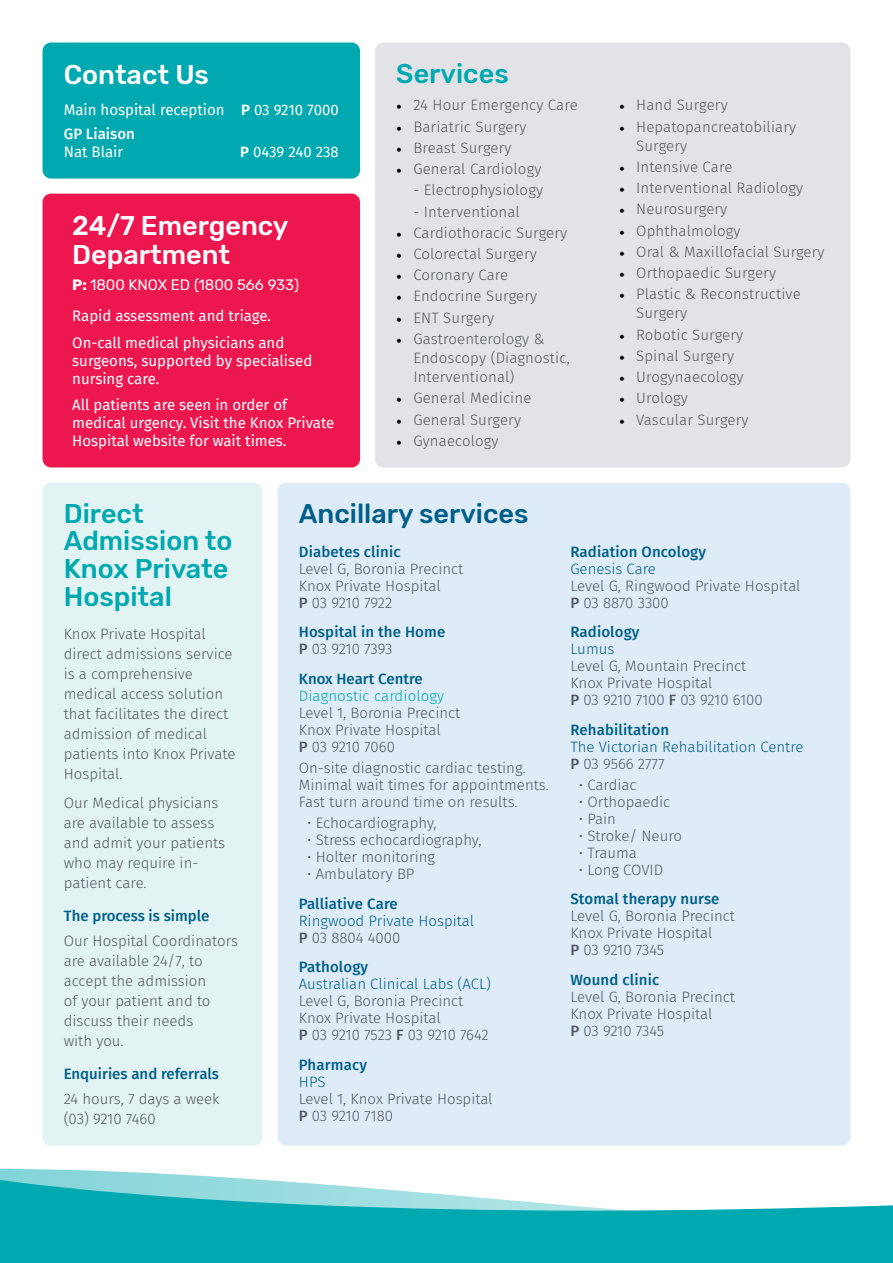
<style>
.page{position:relative;width:893px;height:1263px;background:#fff}
.page>*{position:absolute;margin:0;border:0;box-sizing:border-box;transform-origin:0 0}
.t1{font:500 27px/27.6px "Rubik";color:#00a8b0}
.t2{font:500 27px/28.5px "Rubik";color:#fff}
.t3{font:500 27px "Rubik";color:#005f89}
.t4{font:300 15px/20.1px "Fira Sans";color:#53595f}
.t5{font:15px/18px "Fira Sans";color:#fff}
.t6{font:500 15px/17px "Fira Sans";letter-spacing:.01em;color:#005f89}
.t7{font:300 15px/17px "Fira Sans";color:#005f89}
.t8{font:15px "Rubik";color:#fff}
.t9{font:300 15px "Fira Sans";letter-spacing:.01em;color:#00a8b0}
.s1{font-weight:600}
.s2{font-weight:500}
.s3{font-weight:700}
.s4{font-family:"Minion Pro";font-weight:400;color:#000}
.s5{color:#53595f}
.s6{font-weight:300;color:#53595f}
.s7{font-weight:500;color:#53595f}
</style>
<div class="page">
<svg style="left:0;top:1168px;width:219px;height:9px"></svg>
<svg style="left:0;top:1177px;width:893px;height:86px;fill:#00a8b0"></svg>
<div style="left:375px;top:43px;width:475px;height:424px;background:#e2e3e7;border-radius:9px"></div>
<div style="left:43px;top:43px;width:317px;height:136px;background:#00a8b0;border-radius:9px"></div>
<div style="left:43px;top:483px;width:220px;height:663px;background:#e2f3f3;border-radius:9px"></div>
<div style="left:278px;top:483px;width:572px;height:663px;background:#deecf8;border-radius:9px"></div>
<div style="left:43px;top:194px;width:317px;height:273px;background:#ed174f;border-radius:9px"></div>
<h1 class="t2" style="left:64px;top:61px;width:147px">Contact Us</h1>
<p class="t5" style="left:64px;top:97px;width:276px;line-height:24.3px">Main hospital reception <span class="s1">P</span> 03 9210 7000<br><span class="s2">GP Liaison</span></p>
<p class="t5" style="left:64px;top:143px;width:61px">Nat Blair</p>
<p class="t5" style="left:240px;top:143px;width:100px"><span class="s1">P</span> 0439 240 238</p>
<h1 class="t2" style="left:72px;top:212px;width:218px">24/7 Emergency<br>Department</h1>
<p class="t8" style="left:72px;top:277px;width:228px"><span class="s3">P:</span> 1800 KNOX ED (1800 566 933)</p>
<p class="t5" style="left:72px;top:302px;width:213px;line-height:26.5px">Rapid assessment and triage.<br>On-call medical physicians and</p>
<p class="t5" style="left:72px;top:351px;width:242px">surgeons, supported by specialised nursing care.</p>
<p class="t5" style="left:72px;top:395px;width:264px">All patients are seen in order of medical urgency. Visit the Knox Private<br>Hospital website for wait times.</p>
<h1 class="t1" style="left:396px;top:60px;width:114px">Services</h1>
<p class="t4" style="left:396px;top:95px;width:183px"><span class="s4">•</span> 24 Hour Emergency Care</p>
<p class="t4" style="left:396px;top:116px;width:132px"><span class="s4">•</span> Bariatric Surgery</p>
<p class="t4" style="left:396px;top:137px;width:117px"><span class="s4">•</span> Breast Surgery</p>
<p class="t4" style="left:396px;top:159px;width:147px"><span class="s4">•</span> General Cardiology</p>
<p class="t4" style="left:413px;top:180px;width:131px">- Electrophysiology</p>
<p class="t4" style="left:413px;top:201px;width:108px">- Interventional</p>
<p class="t4" style="left:396px;top:222px;width:172px"><span class="s4">•</span> Cardiothoracic Surgery</p>
<p class="t4" style="left:396px;top:244px;width:142px"><span class="s4">•</span> Colorectal Surgery</p>
<p class="t4" style="left:396px;top:265px;width:113px"><span class="s4">•</span> Coronary Care</p>
<p class="t4" style="left:396px;top:286px;width:142px"><span class="s4">•</span> Endocrine Surgery</p>
<p class="t4" style="left:396px;top:307px;width:99px"><span class="s4">•</span> ENT Surgery</p>
<p class="t4" style="left:413px;top:329px;width:158px;line-height:19px;text-indent:-17px"><span class="s4">•</span> Gastroenterology &amp;<br>Endoscopy (Diagnostic,<br>Interventional)</p>
<p class="t4" style="left:396px;top:388px;width:137px"><span class="s4">•</span> General Medicine</p>
<p class="t4" style="left:396px;top:409px;width:126px"><span class="s4">•</span> General Surgery</p>
<p class="t4" style="left:396px;top:431px;width:104px"><span class="s4">•</span> Gynaecology</p>
<p class="t4" style="left:619px;top:95px;width:110px"><span class="s4">•</span> Hand Surgery</p>
<p class="t4" style="left:636px;top:117px;width:162px;line-height:19px;text-indent:-17px"><span class="s4">•</span> Hepatopancreatobiliary<br>Surgery</p>
<p class="t4" style="left:619px;top:157px;width:115px"><span class="s4">•</span> Intensive Care</p>
<p class="t4" style="left:619px;top:178px;width:186px"><span class="s4">•</span> Interventional Radiology</p>
<p class="t4" style="left:619px;top:199px;width:110px"><span class="s4">•</span> Neurosurgery</p>
<p class="t4" style="left:619px;top:220px;width:123px"><span class="s4">•</span> Ophthalmology</p>
<p class="t4" style="left:619px;top:241px;width:207px"><span class="s4">•</span> Oral &amp; Maxillofacial Surgery</p>
<p class="t4" style="left:619px;top:263px;width:158px"><span class="s4">•</span> Orthopaedic Surgery</p>
<p class="t4" style="left:636px;top:284px;width:166px;line-height:19px;text-indent:-17px"><span class="s4">•</span> Plastic &amp; Reconstructive<br>Surgery</p>
<p class="t4" style="left:619px;top:324px;width:126px"><span class="s4">•</span> Robotic Surgery</p>
<p class="t4" style="left:619px;top:346px;width:117px"><span class="s4">•</span> Spinal Surgery</p>
<p class="t4" style="left:619px;top:367px;width:126px"><span class="s4">•</span> Urogynaecology</p>
<p class="t4" style="left:619px;top:388px;width:70px"><span class="s4">•</span> Urology</p>
<p class="t4" style="left:619px;top:409px;width:131px"><span class="s4">•</span> Vascular Surgery</p>
<h1 class="t1" style="left:64px;top:500px;width:170px">Direct<br>Admission to<br>Knox Private<br>Hospital</h1>
<p class="t4" style="left:64px;top:623px;width:173px">Knox Private Hospital direct admissions service is a comprehensive medical access solution that facilitates the direct admission of medical patients into Knox Private<br>Hospital.</p>
<p class="t4" style="left:64px;top:793px;width:163px">Our Medical physicians are available to assess and admit your patients who may require in&shy;patient care.</p>
<p class="t6" style="left:64px;top:907px;width:147px">The process is simple</p>
<p class="t4" style="left:64px;top:930px;width:176px">Our Hospital Coordinators are available 24/7, to accept the admission<br>of your patient and to discuss their needs<br>with you.</p>
<p class="t6" style="left:64px;top:1065px;width:157px">Enquiries and referrals</p>
<p class="t4" style="left:64px;top:1088px;width:157px">24 hours, 7 days a week (03) 9210 7460</p>
<h1 class="t3" style="left:299px;top:498px;width:231px">Ancillary services</h1>
<p class="t6" style="left:299px;top:542px;width:103px">Diabetes clinic</p>
<p class="t4" style="left:299px;top:560px;width:166px;line-height:17px">Level G, Boronia Precinct<br>Knox Private Hospital<br><span class="s2">P</span> 03 9210 7922</p>
<p class="t6" style="left:299px;top:623px;width:148px">Hospital in the Home<br><span class="s5">P</span> <span class="s6">03 9210 7393</span></p>
<p class="t6" style="left:299px;top:669px;width:125px">Knox Heart Centre</p>
<p class="t9" style="left:299px;top:685px;width:147px">Diagnostic cardiology</p>
<p class="t4" style="left:299px;top:704px;width:163px;line-height:17px">Level 1, Boronia Precinct<br>Knox Private Hospital<br><span class="s2">P</span> 03 9210 7060</p>
<p class="t4" style="left:299px;top:759px;width:252px;line-height:17px">On-site diagnostic cardiac testing.<br>Minimal wait times for appointments.<br>Fast turn around time on results.</p>
<p class="t4" style="left:307px;top:813px;width:131px">• Echocardiography,</p>
<p class="t4" style="left:307px;top:830px;width:176px">• Stress echocardiography,</p>
<p class="t4" style="left:307px;top:847px;width:129px">• Holter monitoring</p>
<p class="t4" style="left:307px;top:864px;width:109px">• Ambulatory BP</p>
<p class="t6" style="left:299px;top:894px;width:101px">Palliative Care</p>
<p class="t7" style="left:299px;top:912px;width:177px">Ringwood Private Hospital<br><span class="s7">P</span> <span class="s5">03 8804 4000</span></p>
<p class="t6" style="left:299px;top:958px;width:71px">Pathology</p>
<p class="t7" style="left:299px;top:975px;width:194px">Australian Clinical Labs (ACL)</p>
<p class="t4" style="left:299px;top:992px;width:192px;line-height:17px">Level G, Boronia Precinct<br>Knox Private Hospital<br><span class="s2">P</span> 03 9210 7523 <span class="s2">F</span> 03 9210 7642</p>
<p class="t6" style="left:299px;top:1055px;width:70px">Pharmacy</p>
<p class="t7" style="left:299px;top:1073px;width:28px">HPS</p>
<p class="t4" style="left:299px;top:1090px;width:195px;line-height:17px">Level 1, Knox Private Hospital<br><span class="s2">P</span> 03 9210 7180</p>
<p class="t6" style="left:570px;top:542px;width:137px">Radiation Oncology</p>
<p class="t7" style="left:570px;top:560px;width:87px">Genesis Care</p>
<p class="t4" style="left:570px;top:577px;width:232px;line-height:17px">Level G, Ringwood Private Hospital<br><span class="s2">P</span> 03 8870 3300</p>
<p class="t6" style="left:570px;top:623px;width:71px">Radiology</p>
<p class="t7" style="left:570px;top:640px;width:46px">Lumus</p>
<p class="t4" style="left:570px;top:657px;width:194px;line-height:17px">Level G, Mountain Precinct<br>Knox Private Hospital<br><span class="s2">P</span> 03 9210 7100 <span class="s2">F</span> 03 9210 6100</p>
<p class="t6" style="left:570px;top:720px;width:100px">Rehabilitation</p>
<p class="t7" style="left:570px;top:738px;width:235px">The Victorian Rehabilitation Centre<br><span class="s7">P</span> <span class="s5">03 9566 2777</span></p>
<p class="t4" style="left:579px;top:774px;width:59px">• Cardiac</p>
<p class="t4" style="left:579px;top:791px;width:93px">• Orthopaedic</p>
<p class="t4" style="left:579px;top:808px;width:39px">• Pain</p>
<p class="t4" style="left:579px;top:825px;width:105px">• Stroke/ Neuro</p>
<p class="t4" style="left:579px;top:842px;width:60px">• Trauma</p>
<p class="t4" style="left:579px;top:859px;width:86px">• Long COVID</p>
<p class="t6" style="left:570px;top:890px;width:151px">Stomal therapy nurse</p>
<p class="t4" style="left:570px;top:907px;width:166px;line-height:17px">Level G, Boronia Precinct<br>Knox Private Hospital<br><span class="s2">P</span> 03 9210 7345</p>
<p class="t6" style="left:570px;top:970px;width:90px">Wound clinic</p>
<p class="t4" style="left:570px;top:988px;width:166px;line-height:17px">Level G, Boronia Precinct<br>Knox Private Hospital<br><span class="s2">P</span> 03 9210 7345</p>
</div>
